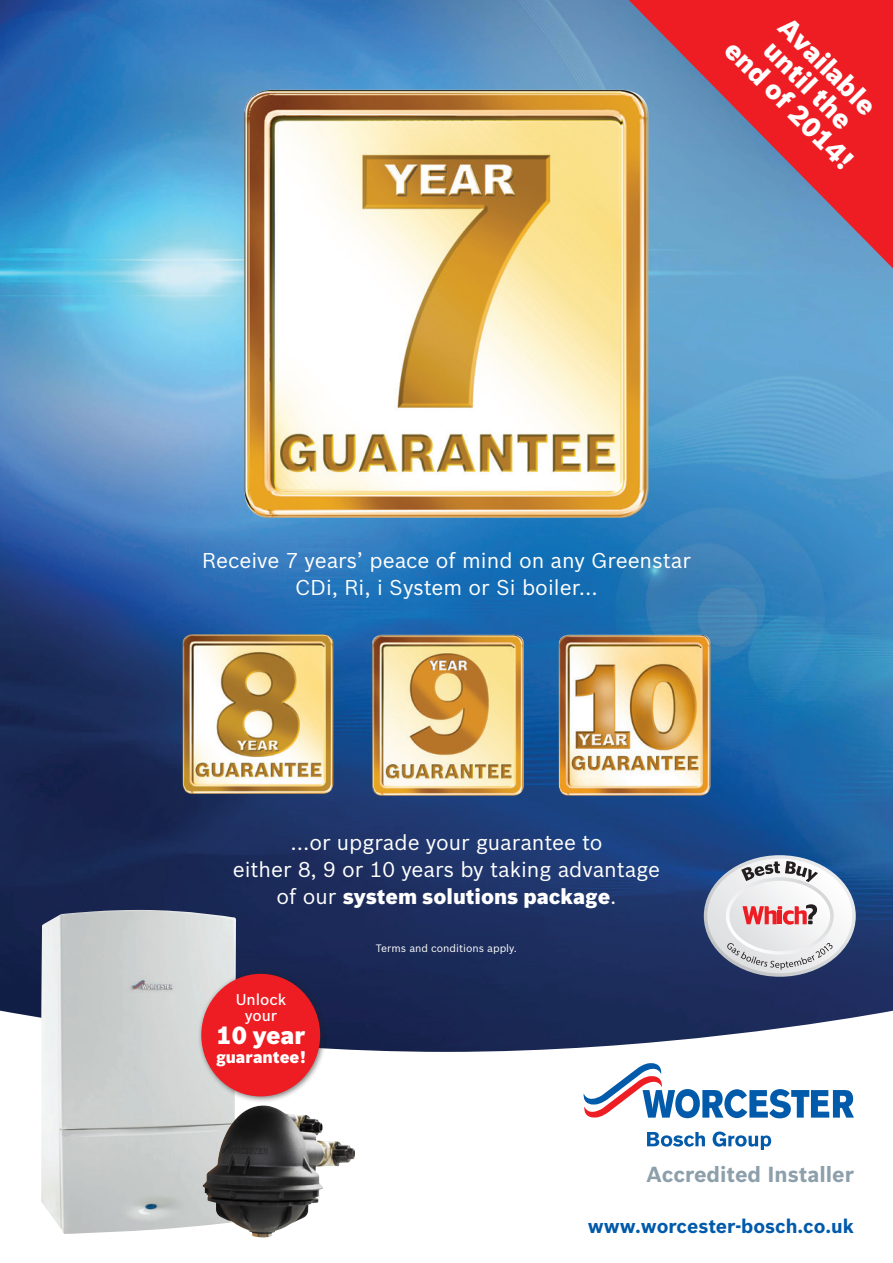
<style>
.page{position:relative;width:893px;height:1263px;background:#fff}
.page>*{position:absolute;margin:0;border:0;box-sizing:border-box;transform-origin:0 0}
.t1{font:900 27px "Bosch Sans";color:#fff}
.t2{font:900 24.15px "Bosch Sans";color:#fff}
.t3{font:700 21.3px "Bosch Sans";color:#8c9faa}
.t4{font:21px/27px "Bosch Sans";color:#fff;text-align:center}
.t5{font:700 19.2px "Bosch Sans";color:#015aaa}
.t6{font:900 16.65px "Bosch Sans";color:#fff}
.t7{font:500 15.3px "Bosch Sans";color:#fff}
.t8{font:10.5px "Bosch Sans";color:#fff}
.s1{font-weight:900}
</style>
<div class="page">
<img style="left:0;top:0;width:893px;height:1052px">
<svg style="left:583px;top:1063px;width:271px;height:56px"></svg>
<svg style="left:647px;top:1132px;width:58px;height:15px"></svg>
<svg style="left:713px;top:1131px;width:58px;height:19px"></svg>
<svg style="left:629px;top:0;width:264px;height:268px;background:#ac5970"></svg>
<img style="left:41px;top:910px;width:195px;height:324px">
<img style="left:244px;top:90px;width:405px;height:428px">
<img style="left:202px;top:1106px;width:121px;height:131px">
<div style="left:197px;top:969px;width:130px;height:134px;background:#231f20;opacity:.6"></div>
<div style="left:201px;top:974px;width:119px;height:122px;background:#ee1d23;border-radius:50%"></div>
<img style="left:182px;top:634px;width:151px;height:160px">
<img style="left:559px;top:635px;width:152px;height:161px">
<img style="left:372px;top:635px;width:152px;height:161px">
<svg style="left:704px;top:855px;width:152px;height:122px"></svg>
<p class="t1" style="left:795px;top:10px;width:126px;rotate:45deg">Available</p>
<p class="t1" style="left:741px;top:33px;width:171px;rotate:45deg">end of 2014!</p>
<p class="t1" style="left:780px;top:34px;width:114px;rotate:45deg">until the</p>
<p class="t4" style="left:202px;top:547px;width:490px">Receive 7 years’ peace of mind on any Greenstar<br>CDi, Ri, i System or Si boiler...</p>
<p class="t4" style="left:233px;top:828px;width:429px">...or upgrade your guarantee to<br>either 8, 9 or 10 years by taking advantage of our <span class="s1">system solutions package</span>.</p>
<p class="t8" style="left:376px;top:942px;width:143px">Terms and conditions apply.</p>
<p class="t7" style="left:236px;top:989px;width:52px">Unlock</p>
<p class="t7" style="left:245px;top:1006px;width:34px">your</p>
<p class="t2" style="left:217px;top:1020px;width:90px">10 year</p>
<p class="t6" style="left:216px;top:1047px;width:92px">guarantee!</p>
<p class="t3" style="left:647px;top:1161px;width:209px">Accredited Installer</p>
<p class="t5" style="left:588px;top:1214px;width:268px">www.worcester-bosch.co.uk</p>
</div>
